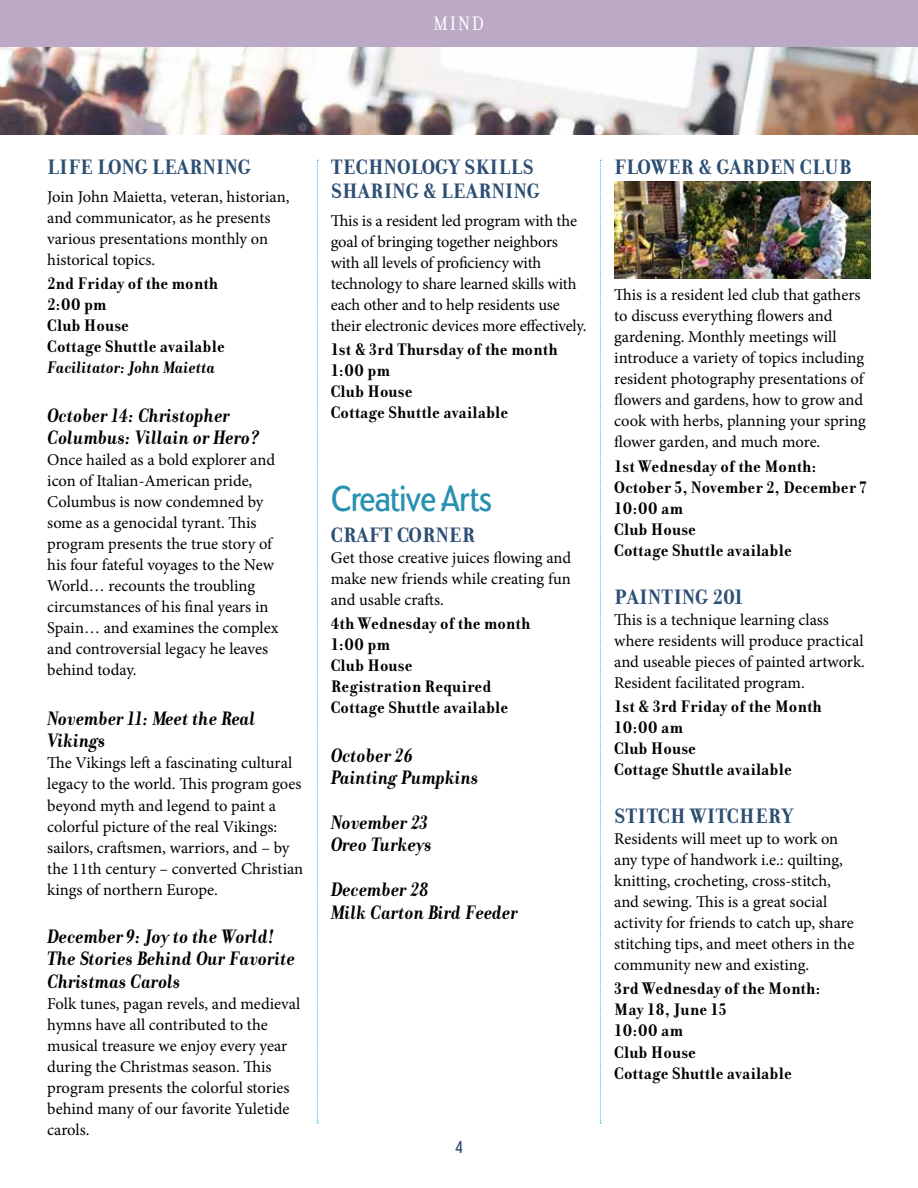
<style>
.page{position:relative;width:918px;height:1188px;background:#fff}
.page>*{position:absolute;margin:0;border:0;box-sizing:border-box;transform-origin:0 0}
.t1{font:500 condensed 37.5px "Dundee";color:#2890b0}
.t2{font:700 22.5px/24px "Donatora";color:#2c4e73}
.t3{font:italic 700 21px/22.5px "Donatora";color:#000}
.t4{font:21px "Donatora";color:#fff}
.t5{font:700 18px/21px "Donatora";color:#000}
.t6{font:italic 700 18px "Donatora";color:#000}
.t7{font:500 condensed 18px "Dundee";color:#2c4e73}
.t8{font:16.5px/21px "Minion Pro";letter-spacing:-.005em;color:#000}
</style>
<div class="page">
<div style="left:0;top:0;width:918px;height:47px;background:#bba9c6"></div>
<svg style="left:317px;top:160px;width:1px;height:963px"></svg>
<svg style="left:600px;top:160px;width:1px;height:963px"></svg>
<img style="left:0;top:47px;width:918px;height:88px">
<img style="left:614px;top:182px;width:257px;height:97px">
<hr style="left:917px;top:420px;width:1px;height:60px;background:#7eacdc">
<p class="t4" style="left:434px;top:12px;width:52px">MIND</p>
<h2 class="t2" style="left:47px;top:155px;width:205px">LIFE LONG LEARNING</h2>
<p class="t8" style="left:47px;top:186px;width:244px">Join John Maietta, veteran, historian, and communicator, as he presents various presentations monthly on historical topics.</p>
<p class="t5" style="left:47px;top:273px;width:179px">2nd Friday of the month<br>2:00 pm<br>Club House<br>Cottage Shuttle available</p>
<p class="t6" style="left:47px;top:358px;width:170px">Facilitator: John Maietta</p>
<p class="t3" style="left:47px;top:404px;width:214px">October 14: Christopher<br>Columbus: Villain or Hero?</p>
<p class="t8" style="left:47px;top:449px;width:233px">Once hailed as a bold explorer and icon of Italian-American pride,<br>Columbus is now condemned by some as a genocidal tyrant. This program presents the true story of his four fateful voyages to the New<br>World… recounts the troubling circumstances of his final years in<br>Spain… and examines the complex and controversial legacy he leaves behind today.</p>
<p class="t3" style="left:47px;top:707px;width:210px">November 11: Meet the Real<br>Vikings</p>
<p class="t8" style="left:47px;top:753px;width:258px">The Vikings left a fascinating cultural legacy to the world. This program goes beyond myth and legend to paint a colorful picture of the real Vikings: sailors, craftsmen, warriors, and – by the 11th century – converted Christian kings of northern Europe.</p>
<p class="t3" style="left:47px;top:925px;width:250px">December 9: Joy to the World!<br>The Stories Behind Our Favorite<br>Christmas Carols</p>
<p class="t8" style="left:47px;top:993px;width:255px">Folk tunes, pagan revels, and medieval hymns have all contributed to the musical treasure we enjoy every year during the Christmas season. This program presents the colorful stories behind many of our favorite Yuletide carols.</p>
<h2 class="t2" style="left:331px;top:155px;width:211px">TECHNOLOGY SKILLS<br>SHARING &amp; LEARNING</h2>
<p class="t8" style="left:331px;top:210px;width:257px">This is a resident led program with the goal of bringing together neighbors with all levels of proficiency with technology to share learned skills with each other and to help residents use their electronic devices more effectively.</p>
<p class="t5" style="left:331px;top:339px;width:228px">1st &amp; 3rd Thursday of the month<br>1:00 pm<br>Club House<br>Cottage Shuttle available</p>
<h1 class="t1" style="left:331px;top:477px;width:163px">Creative Arts</h1>
<h2 class="t2" style="left:331px;top:523px;width:146px">CRAFT CORNER</h2>
<p class="t8" style="left:331px;top:547px;width:242px;text-align:justify">Get those creative juices flowing and make new friends while creating fun and usable crafts.</p>
<p class="t5" style="left:331px;top:613px;width:201px">4th Wednesday of the month<br>1:00 pm<br>Club House<br>Registration Required<br>Cottage Shuttle available</p>
<p class="t3" style="left:331px;top:744px;width:149px">October 26<br>Painting Pumpkins</p>
<p class="t3" style="left:331px;top:811px;width:103px">November 23<br>Oreo Turkeys</p>
<p class="t3" style="left:331px;top:879px;width:189px">December 28<br>Milk Carton Bird Feeder</p>
<p class="t7" style="left:455px;top:1137px;width:10px">4</p>
<h2 class="t2" style="left:614px;top:155px;width:239px">FLOWER &amp; GARDEN CLUB</h2>
<p class="t8" style="left:614px;top:285px;width:253px">This is a resident led club that gathers to discuss everything flowers and gardening. Monthly meetings will introduce a variety of topics including resident photography presentations of flowers and gardens, how to grow and cook with herbs, planning your spring flower garden, and much more.</p>
<p class="t5" style="left:614px;top:455px;width:254px">1st Wednesday of the Month:<br>October 5, November 2, December 7<br>10:00 am<br>Club House<br>Cottage Shuttle available</p>
<h2 class="t2" style="left:614px;top:585px;width:131px">PAINTING 201</h2>
<p class="t8" style="left:614px;top:609px;width:252px">This is a technique learning class where residents will produce practical and useable pieces of painted artwork.<br>Resident facilitated program.</p>
<p class="t5" style="left:614px;top:696px;width:209px">1st &amp; 3rd Friday of the Month<br>10:00 am<br>Club House<br>Cottage Shuttle available</p>
<h2 class="t2" style="left:614px;top:804px;width:181px">STITCH WITCHERY</h2>
<p class="t8" style="left:614px;top:829px;width:242px">Residents will meet up to work on any type of handwork i.e.: quilting, knitting, crocheting, cross-stitch, and sewing. This is a great social activity for friends to catch up, share stitching tips, and meet others in the community new and existing.</p>
<p class="t5" style="left:614px;top:978px;width:208px">3rd Wednesday of the Month:<br>May 18, June 15<br>10:00 am<br>Club House<br>Cottage Shuttle available</p>
</div>
